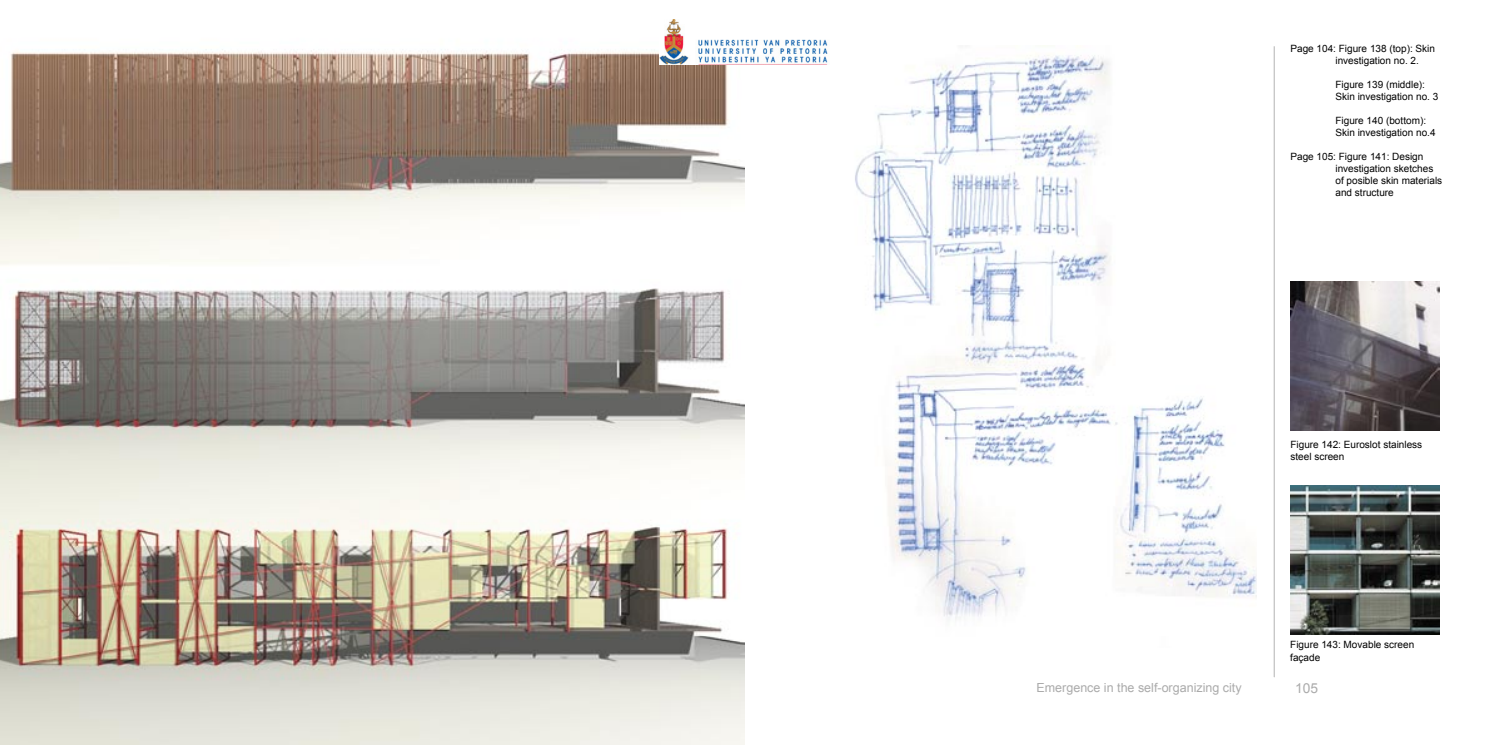
<style>
.page{position:relative;width:1489px;height:745px;background:#fff}
.page>*{position:absolute;margin:0;border:0;box-sizing:border-box;transform-origin:0 0}
.t1{font:13.75px "Arial";color:#ababab}
.t2{font:12.5px "Arial";color:#ababab}
.t3{font:10px/12px "Arial";color:#000}
</style>
<div class="page">
<svg style="left:1273px;top:46px;width:1px;height:630px"></svg>
<img style="left:0;top:49px;width:744px;height:695px">
<img style="left:1290px;top:281px;width:149px;height:149px">
<img style="left:1290px;top:485px;width:149px;height:148px">
<img style="left:855px;top:45px;width:401px;height:574px">
<img style="left:659px;top:19px;width:169px;height:46px">
<p class="t3" style="left:1335px;top:43px;width:101px;text-indent:-45px">Page 104: Figure 138 (top): Skin investigation no. 2.</p>
<p class="t3" style="left:1335px;top:79px;width:104px">Figure 139 (middle):<br>Skin investigation no. 3</p>
<p class="t3" style="left:1335px;top:115px;width:102px">Figure 140 (bottom):<br>Skin investigation no.4</p>
<p class="t3" style="left:1335px;top:151px;width:108px;text-indent:-45px">Page 105: Figure 141: Design investigation sketches of posible skin materials and structure</p>
<p class="t3" style="left:1290px;top:438px;width:133px">Figure 142: Euroslot stainless steel screen</p>
<p class="t3" style="left:1290px;top:638px;width:125px">Figure 143: Movable screen façade</p>
<p class="t2" style="left:1036px;top:679px;width:206px">Emergence in the self-organizing city</p>
<h1 class="t1" style="left:1294px;top:678px;width:24px">105</h1>
</div>
